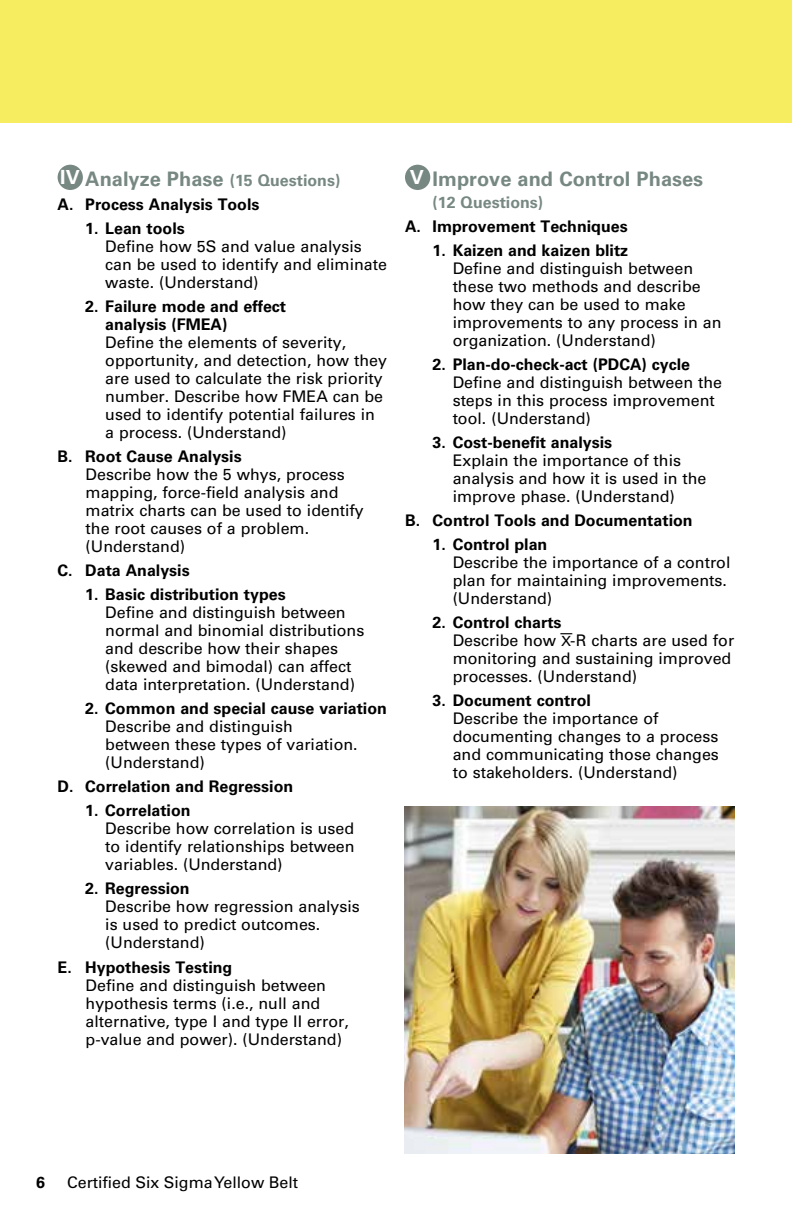
<style>
.page{position:relative;width:792px;height:1224px;background:#fff}
.page>*{position:absolute;margin:0;border:0;box-sizing:border-box;transform-origin:0 0}
.t1{font:700 20px "Univers LT Std";color:#778883}
.t2{font:16px/18px "Univers LT Std";color:#000}
.t3{font:700 16px/24px "Univers LT Std";color:#000}
.t4{font:700 16px "Univers LT Std";color:#778883}
.s1{font-size:19.4px;color:#fff}
.s2{font-size:20px;color:#778883}
.s3{color:#778883}
.s4{font-weight:700}
.s5{font-size:14px}
</style>
<div class="page">
<div style="left:58px;top:165px;width:25px;height:25px;background:#778883;border-radius:50%"></div>
<div style="left:405px;top:165px;width:25px;height:25px;background:#778883;border-radius:50%"></div>
<div style="left:0;top:0;width:792px;height:122px;background:#f6ed60"></div>
<img style="left:405px;top:806px;width:329px;height:347px">
<p class="t3" style="left:58px;top:168px;width:284px"><span class="s1">IV</span> <span class="s2">Analyze Phase</span> <span class="s3">(15 Questions)<br></span>A. Process Analysis Tools</p>
<p class="t3" style="left:85px;top:217px;width:101px">1. Lean tools</p>
<p class="t2" style="left:105px;top:238px;width:283px">Define how 5S and value analysis can be used to identify and eliminate waste. (Understand)</p>
<p class="t3" style="left:105px;top:298px;width:182px;line-height:18px;text-indent:-20px">2. Failure mode and effect analysis (FMEA)</p>
<p class="t2" style="left:105px;top:334px;width:283px">Define the elements of severity, opportunity, and detection, how they are used to calculate the risk priority number. Describe how FMEA can be used to identify potential failures in a process. (Understand)</p>
<p class="t3" style="left:58px;top:445px;width:186px">B. Root Cause Analysis</p>
<p class="t2" style="left:86px;top:466px;width:280px">Describe how the 5 whys, process mapping, force-field analysis and matrix charts can be used to identify the root causes of a problem. (Understand)</p>
<p class="t3" style="left:58px;top:559px;width:134px">C. Data Analysis</p>
<p class="t3" style="left:85px;top:583px;width:202px">1. Basic distribution types</p>
<p class="t2" style="left:105px;top:604px;width:261px">Define and distinguish between normal and binomial distributions and describe how their shapes (skewed and bimodal) can affect data interpretation. (Understand)</p>
<p class="t3" style="left:85px;top:697px;width:303px">2. Common and special cause variation</p>
<p class="t2" style="left:105px;top:718px;width:254px">Describe and distinguish between these types of variation. (Understand)</p>
<p class="t3" style="left:58px;top:775px;width:237px">D. Correlation and Regression</p>
<p class="t3" style="left:85px;top:799px;width:107px">1. Correlation</p>
<p class="t2" style="left:105px;top:820px;width:251px;text-align:justify">Describe how correlation is used to identify relationships between variables. (Understand)</p>
<p class="t3" style="left:85px;top:877px;width:106px">2. Regression</p>
<p class="t2" style="left:105px;top:898px;width:256px">Describe how regression analysis is used to predict outcomes. (Understand)</p>
<p class="t3" style="left:58px;top:955px;width:176px">E. Hypothesis Testing</p>
<p class="t2" style="left:86px;top:976px;width:265px">Define and distinguish between hypothesis terms (i.e., null and alternative, type I and type II error, p-value and power). (Understand)</p>
<p class="t1" style="left:410px;top:167px;width:295px"><span class="s1">V</span> Improve and Control Phases</p>
<p class="t4" style="left:433px;top:193px;width:112px">(12 Questions)</p>
<p class="t3" style="left:405px;top:215px;width:224px">A. Improvement Techniques</p>
<p class="t3" style="left:433px;top:239px;width:197px">1. Kaizen and kaizen blitz</p>
<p class="t2" style="left:453px;top:260px;width:270px">Define and distinguish between these two methods and describe how they can be used to make improvements to any process in an organization. (Understand)</p>
<p class="t3" style="left:433px;top:353px;width:259px">2. Plan-do-check-act (PDCA) cycle</p>
<p class="t2" style="left:453px;top:374px;width:271px">Define and distinguish between the steps in this process improvement tool. (Understand)</p>
<p class="t3" style="left:433px;top:431px;width:181px">3. Cost-benefit analysis</p>
<p class="t2" style="left:453px;top:452px;width:255px">Explain the importance of this analysis and how it is used in the improve phase. (Understand)</p>
<p class="t3" style="left:405px;top:509px;width:289px">B. Control Tools and Documentation</p>
<p class="t3" style="left:433px;top:533px;width:116px">1. Control plan</p>
<p class="t2" style="left:453px;top:554px;width:279px">Describe the importance of a control plan for maintaining improvements. (Understand)</p>
<p class="t2" style="left:453px;top:614px;width:283px;text-indent:-20px"><span class="s4">2. Control charts<br></span>Describe how <span class="s5">X</span>-R charts are used for</p>
<p class="t2" style="left:453px;top:620px;width:280px;line-height:26px;text-indent:106px">—<br>monitoring and sustaining improved</p>
<p class="t2" style="left:453px;top:668px;width:186px">processes. (Understand)</p>
<p class="t3" style="left:433px;top:689px;width:160px">3. Document control</p>
<p class="t2" style="left:453px;top:710px;width:268px">Describe the importance of documenting changes to a process and communicating those changes to stakeholders. (Understand)</p>
<p class="t3" style="left:36px;top:1171px;width:10px">6</p>
<p class="t2" style="left:67px;top:1174px;width:232px">Certified Six Sigma Yellow Belt</p>
</div>
